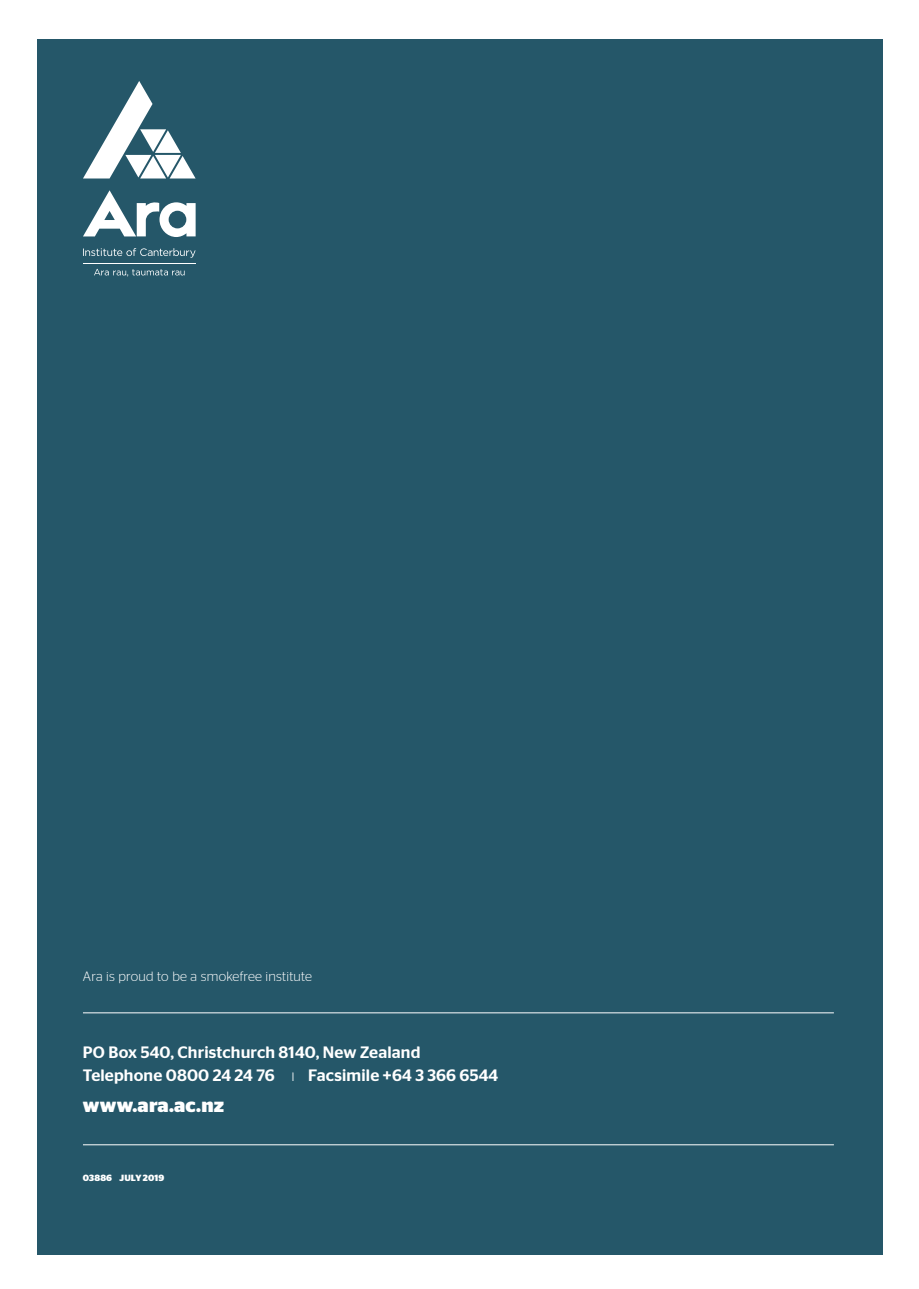
<style>
.page{position:relative;width:919px;height:1289px;background:#fff}
.page>*{position:absolute;margin:0;border:0;box-sizing:border-box;transform-origin:0 0}
.t1{font:700 19.5px "Stag Sans";letter-spacing:.01em;color:#fff}
.t2{font:500 16.5px/22.5px "Stag Sans";letter-spacing:.01em;color:#fff}
.t3{font:300 13.5px "Stag Sans";letter-spacing:.015em;color:#fff}
.t4{font:700 9px "Stag Sans";letter-spacing:.015em;color:#fff}
.s1{font-weight:300}
</style>
<div class="page">
<div style="left:37px;top:39px;width:845px;height:1215px;background:#255769"></div>
<hr style="left:83px;top:1144px;width:750px;height:1px;background:#fff">
<hr style="left:83px;top:1012px;width:750px;height:1px;background:#fff">
<svg style="left:83px;top:81px;width:113px;height:97px"></svg>
<svg style="left:83px;top:248px;width:112px;height:10px"></svg>
<svg style="left:94px;top:269px;width:91px;height:7px"></svg>
<svg style="left:83px;top:190px;width:113px;height:47px"></svg>
<hr style="left:83px;top:263px;width:113px;height:1px;background:#fff">
<p class="t3" style="left:83px;top:968px;width:231px">Ara is proud to be a smokefree institute</p>
<p class="t2" style="left:83px;top:1041px;width:417px">PO Box 540, Christchurch 8140, New Zealand<br>Telephone 0800 24 24 76 <span class="s1">ı</span> Facsimile +64 3 366 6544</p>
<p class="t1" style="left:83px;top:1093px;width:143px">www.ara.ac.nz</p>
<p class="t4" style="left:83px;top:1172px;width:83px">03886 JULY 2019</p>
</div>
